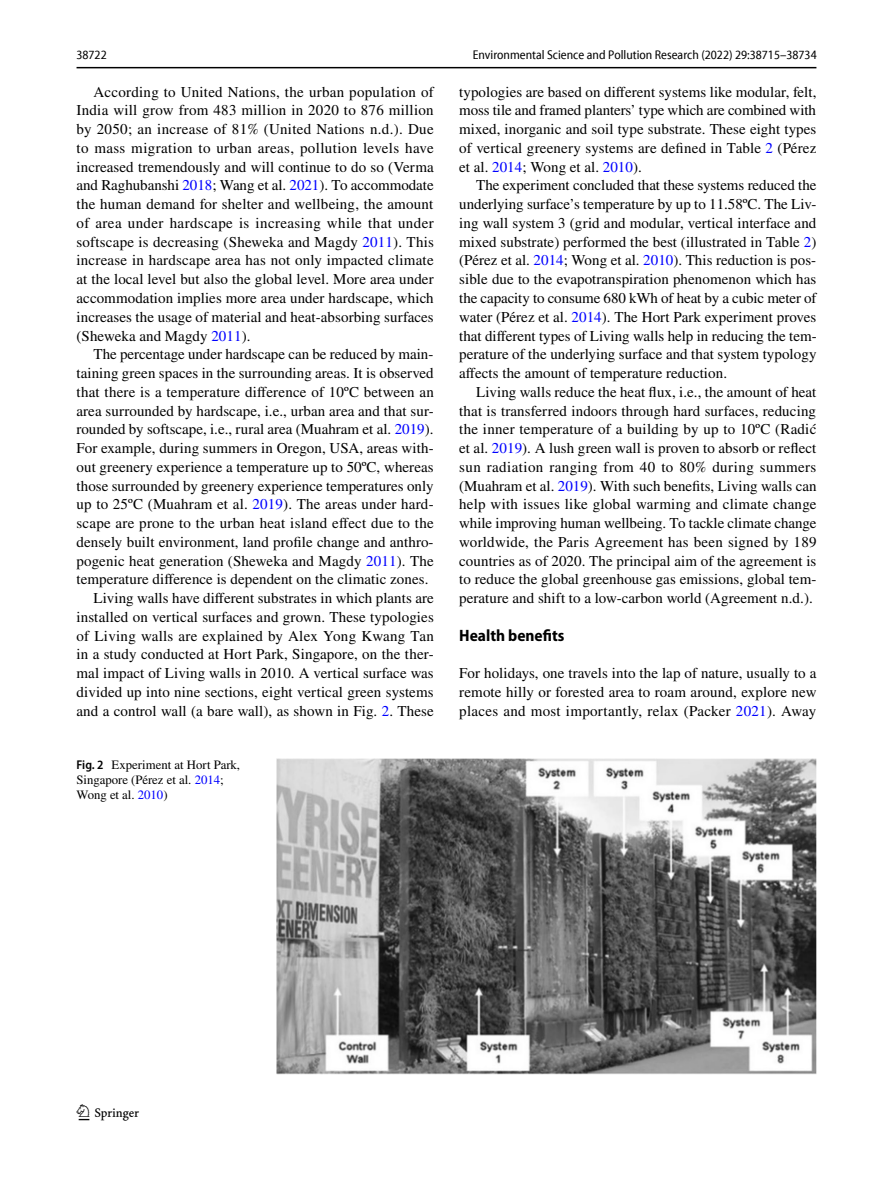
<style>
.page{position:relative;width:893px;height:1187px;background:#fff}
.page>*{position:absolute;margin:0;border:0;box-sizing:border-box;transform-origin:0 0}
.t1{font:22.5px "Springnew Regular 2";color:#000}
.t2{font:700 semi-condensed 16.5px "Myriad Pro";color:#000}
.t3{font:15px/18.8px "STIX";letter-spacing:.005em;color:#000;text-align:justify}
.t4{font:12.75px/15px "STIX";color:#000}
.t5{font:semi-condensed 12.75px "Myriad Pro Unic";color:#000}
.s1{color:#00f}
.s2{font-family:"Myriad Pro";font-weight:600;font-stretch:semi-condensed}
</style>
<div class="page">
<hr style="left:77px;top:67px;width:739px;height:1px;background:#000">
<img style="left:276px;top:759px;width:540px;height:314px">
<p class="t5" style="left:76px;top:50px;width:32px">38722</p>
<p class="t5" style="left:473px;top:50px;width:346px">Environmental Science and Pollution Research (2022) 29:38715–38734</p>
<p class="t3" style="left:77px;top:83px;width:359px;text-indent:17px">According to United Nations, the urban population of India will grow from 483 million in 2020 to 876 million by 2050; an increase of 81% (United Nations n.d.). Due to mass migration to urban areas, pollution levels have increased tremendously and will continue to do so (Verma and Raghubanshi <span class="s1">2018</span>; Wang et al. <span class="s1">2021</span>). To accommodate the human demand for shelter and wellbeing, the amount of area under hardscape is increasing while that under softscape is decreasing (Sheweka and Magdy <span class="s1">2011</span>). This increase in hardscape area has not only impacted climate at the local level but also the global level. More area under accommodation implies more area under hardscape, which increases the usage of material and heat-absorbing surfaces (Sheweka and Magdy <span class="s1">2011</span>).</p>
<p class="t3" style="left:94px;top:346px;width:341px">The percentage under hardscape can be reduced by main-</p>
<p class="t3" style="left:77px;top:364px;width:359px">taining green spaces in the surrounding areas. It is observed</p>
<p class="t3" style="left:77px;top:383px;width:359px">that there is a temperature difference of 10ºC between an</p>
<p class="t3" style="left:77px;top:402px;width:359px">area surrounded by hardscape, i.e., urban area and that sur-</p>
<p class="t3" style="left:77px;top:421px;width:358px">rounded by softscape, i.e., rural area (Muahram et al. <span class="s1">2019</span>).</p>
<p class="t3" style="left:77px;top:439px;width:359px">For example, during summers in Oregon, USA, areas with-</p>
<p class="t3" style="left:77px;top:458px;width:359px">out greenery experience a temperature up to 50ºC, whereas</p>
<p class="t3" style="left:77px;top:477px;width:358px">those surrounded by greenery experience temperatures only</p>
<p class="t3" style="left:77px;top:496px;width:359px">up to 25ºC (Muahram et al. <span class="s1">2019</span>). The areas under hard-</p>
<p class="t3" style="left:77px;top:514px;width:359px">scape are prone to the urban heat island effect due to the</p>
<p class="t3" style="left:77px;top:533px;width:359px">densely built environment, land profile change and anthro-</p>
<p class="t3" style="left:77px;top:552px;width:359px">pogenic heat generation (Sheweka and Magdy <span class="s1">2011</span>). The</p>
<p class="t3" style="left:77px;top:571px;width:353px">temperature difference is dependent on the climatic zones.</p>
<p class="t3" style="left:94px;top:589px;width:342px">Living walls have different substrates in which plants are</p>
<p class="t3" style="left:77px;top:608px;width:359px">installed on vertical surfaces and grown. These typologies</p>
<p class="t3" style="left:77px;top:627px;width:359px">of Living walls are explained by Alex Yong Kwang Tan</p>
<p class="t3" style="left:77px;top:646px;width:359px">in a study conducted at Hort Park, Singapore, on the ther-</p>
<p class="t3" style="left:77px;top:664px;width:359px">mal impact of Living walls in 2010. A vertical surface was</p>
<p class="t3" style="left:77px;top:683px;width:359px">divided up into nine sections, eight vertical green systems</p>
<p class="t3" style="left:77px;top:702px;width:359px">and a control wall (a bare wall), as shown in Fig. <span class="s1">2</span>. These</p>
<p class="t4" style="left:77px;top:757px;width:165px"><span class="s2">Fig. 2</span> Experiment at Hort Park,<br>Singapore (Pérez et al. <span class="s1">2014</span>;<br>Wong et al. <span class="s1">2010</span>)</p>
<p class="t3" style="left:459px;top:83px;width:359px">typologies are based on different systems like modular, felt, moss tile and framed planters’ type which are combined with mixed, inorganic and soil type substrate. These eight types of vertical greenery systems are defined in Table <span class="s1">2</span> (Pérez et al. <span class="s1">2014</span>; Wong et al. <span class="s1">2010</span>).</p>
<p class="t3" style="left:459px;top:177px;width:359px;text-indent:17px">The experiment concluded that these systems reduced the underlying surface’s temperature by up to 11.58ºC. The Liv&shy;ing wall system 3 (grid and modular, vertical interface and mixed substrate) performed the best (illustrated in Table <span class="s1">2</span>) (Pérez et al. <span class="s1">2014</span>; Wong et al. <span class="s1">2010</span>). This reduction is pos&shy;sible due to the evapotranspiration phenomenon which has the capacity to consume 680 kWh of heat by a cubic meter of water (Pérez et al. <span class="s1">2014</span>). The Hort Park experiment proves that different types of Living walls help in reducing the tem&shy;perature of the underlying surface and that system typology affects the amount of temperature reduction.</p>
<p class="t3" style="left:459px;top:383px;width:359px;text-indent:17px">Living walls reduce the heat flux, i.e., the amount of heat that is transferred indoors through hard surfaces, reducing the inner temperature of a building by up to 10ºC (Radić et al. <span class="s1">2019</span>). A lush green wall is proven to absorb or reflect sun radiation ranging from 40 to 80% during summers (Muahram et al. <span class="s1">2019</span>). With such benefits, Living walls can help with issues like global warming and climate change while improving human wellbeing. To tackle climate change worldwide, the Paris Agreement has been signed by 189 countries as of 2020. The principal aim of the agreement is to reduce the global greenhouse gas emissions, global tem&shy;perature and shift to a low-carbon world (Agreement n.d.).</p>
<p class="t2" style="left:459px;top:626px;width:107px">Health benefits</p>
<p class="t3" style="left:459px;top:664px;width:359px">For holidays, one travels into the lap of nature, usually to a remote hilly or forested area to roam around, explore new places and most importantly, relax (Packer <span class="s1">2021</span>). Away</p>
<h1 class="t1" style="left:79px;top:1104px;width:62px">1 3</h1>
</div>
